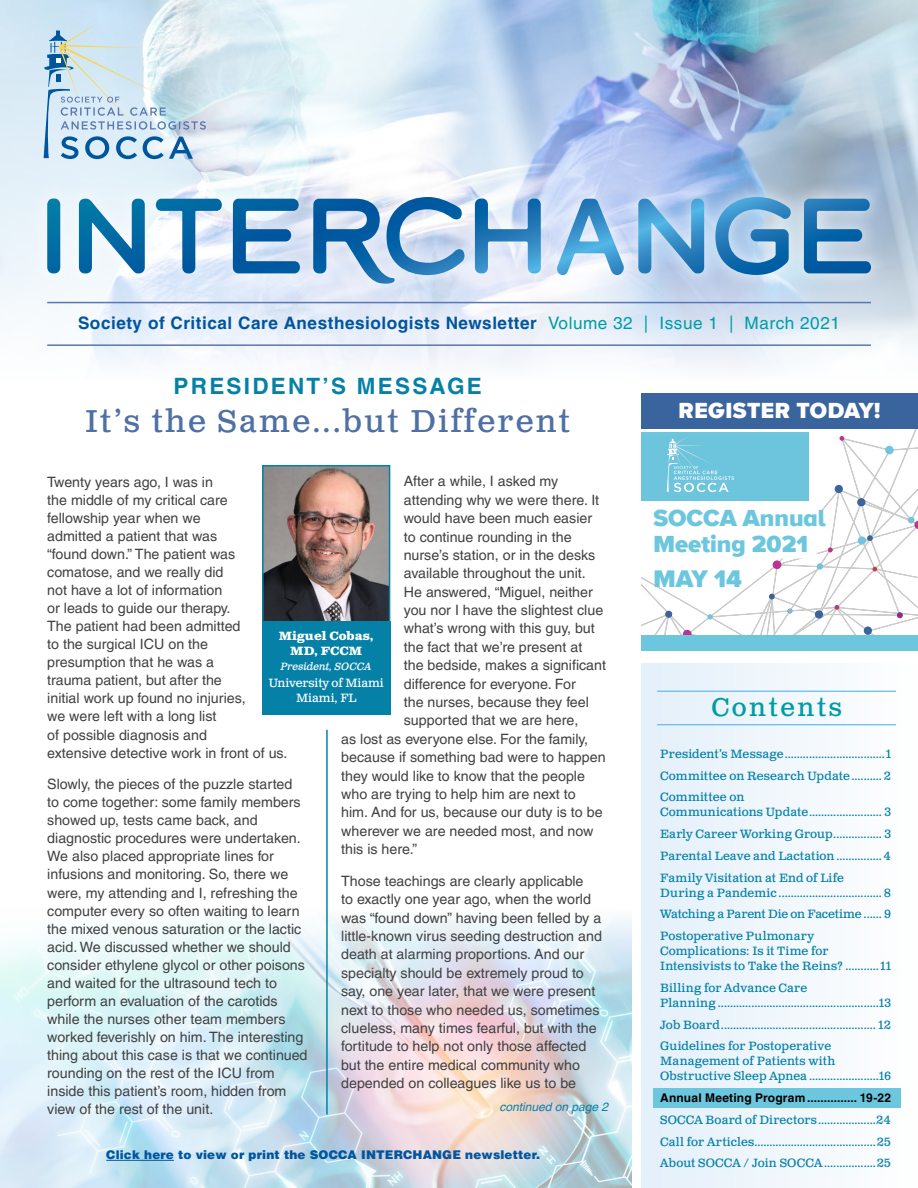
<style>
.page{position:relative;width:918px;height:1188px;background:#fff}
.page>*{position:absolute;margin:0;border:0;box-sizing:border-box;transform-origin:0 0}
.t1{font:31.5px "Clarendon Text Pro";letter-spacing:.07em;color:#4f70a5}
.t2{font:25.5px "Clarendon Text Pro";letter-spacing:.1em;color:#009ca5}
.t3{font:900 24.75px "Proxima Nova A";color:#6cc7de}
.t4{font:900 24px/25.5px "Proxima Nova A";color:#6cc7de}
.t5{font:700 22.5px "Helvetica LT Pro";letter-spacing:.1em;color:#0581a8}
.t6{font:900 22.5px "Proxima Nova A";letter-spacing:.02em;color:#fff}
.t7{font:700 17.25px "Helvetica LT Pro";letter-spacing:.03em;color:#00569e}
.t8{font:14.25px/18px "Helvetica LT Pro";color:#414042}
.t9{font:12px/21.8px "Clarendon Text Pro";letter-spacing:.01em;color:#0581a8;text-align:justify}
.t10{font:900 12px "Helvetica LT Pro";letter-spacing:.01em;color:#00569e}
.t11{font:700 12px "Helvetica LT Pro";letter-spacing:.015em;color:#000}
.t12{font:12px/14.4px "Clarendon Text Pro";letter-spacing:-.01em;color:#fff;text-align:center}
.t13{font:700 12px/14.4px "Clarendon Text Pro";color:#fff;text-align:center}
.t14{font:italic 12px "Helvetica LT Pro";color:#0581a8}
.t15{font:italic 10.5px "Clarendon Text Pro";letter-spacing:-.015em;color:#fff}
.s1{font-weight:400;color:#009ca5}
</style>
<div class="page">
<img style="left:0;top:1001px;width:632px;height:187px">
<svg style="left:0;top:918px;width:632px;height:83px"></svg>
<div style="left:641px;top:664px;width:277px;height:524px;background:linear-gradient(to right,#e3eff9,#fefefe)"></div>
<img style="left:0;top:0;width:918px;height:367px">
<img style="left:265px;top:468px;width:122px;height:153px">
<div style="left:262px;top:465px;width:128px;height:250px;border:2px solid #0581a8"></div>
<div style="left:262px;top:621px;width:128px;height:94px;background:#0581a8"></div>
<hr style="left:657px;top:691px;width:239px;height:1px;background:#53b7e8">
<hr style="left:657px;top:724px;width:239px;height:1px;background:#53b7e8">
<div style="left:28px;top:178px;width:861px;height:124px;background:#fff;opacity:.55"></div>
<svg style="left:47px;top:197px;width:824px;height:78px;background:#88b5d8"></svg>
<hr style="left:47px;top:302px;width:824px;height:1px;background:#5c77b3">
<hr style="left:47px;top:344px;width:824px;height:2px;background:#5c77b3">
<hr style="left:106px;top:1160px;width:68px;height:1px;background:#00569e">
<hr style="left:326px;top:730px;width:2px;height:385px;background:#0581a8">
<svg style="left:43px;top:23px;width:163px;height:136px;background:#c2d9e8"></svg>
<svg style="left:641px;top:429px;width:276px;height:7px"></svg>
<div style="left:641px;top:393px;width:277px;height:36px;background:#39649e"></div>
<div style="left:641px;top:636px;width:277px;height:15px;background:#6cc7de"></div>
<svg style="left:641px;top:436px;width:277px;height:200px"></svg>
<div style="left:653px;top:1089px;width:248px;height:19px;background:#6cc7de"></div>
<p class="t7" style="left:78px;top:312px;width:763px">Society of Critical Care Anesthesiologists Newsletter <span class="s1">Volume 32 | Issue 1 | March 2021</span></p>
<h3 class="t5" style="left:174px;top:373px;width:310px">PRESIDENT’S MESSAGE</h3>
<h1 class="t1" style="left:85px;top:402px;width:487px">It’s the Same...but Different</h1>
<p class="t8" style="left:404px;top:472px;width:156px">After a while, I asked my</p>
<p class="t8" style="left:404px;top:491px;width:197px">attending why we were there. It</p>
<p class="t8" style="left:404px;top:509px;width:190px">would have been much easier</p>
<p class="t8" style="left:404px;top:528px;width:169px">to continue rounding in the</p>
<p class="t8" style="left:404px;top:546px;width:193px">nurse’s station, or in the desks</p>
<p class="t8" style="left:404px;top:564px;width:184px">available throughout the unit.</p>
<p class="t8" style="left:404px;top:583px;width:191px">He answered, “Miguel, neither</p>
<p class="t8" style="left:404px;top:601px;width:201px">you nor I have the slightest clue</p>
<p class="t8" style="left:404px;top:619px;width:192px">what’s wrong with this guy, but</p>
<p class="t8" style="left:404px;top:638px;width:180px">the fact that we’re present at</p>
<p class="t8" style="left:404px;top:656px;width:204px">the bedside, makes a significant</p>
<p class="t8" style="left:404px;top:675px;width:174px">difference for everyone. For</p>
<p class="t8" style="left:404px;top:693px;width:187px">the nurses, because they feel</p>
<p class="t8" style="left:404px;top:711px;width:176px">supported that we are here,</p>
<p class="t8" style="left:341px;top:730px;width:249px">as lost as everyone else. For the family,</p>
<p class="t8" style="left:341px;top:748px;width:266px">because if something bad were to happen</p>
<p class="t8" style="left:341px;top:766px;width:245px">they would like to know that the people</p>
<p class="t8" style="left:341px;top:785px;width:236px">who are trying to help him are next to</p>
<p class="t8" style="left:341px;top:803px;width:263px">him. And for us, because our duty is to be</p>
<p class="t8" style="left:341px;top:822px;width:254px">wherever we are needed most, and now</p>
<p class="t8" style="left:341px;top:840px;width:77px">this is here.”</p>
<p class="t8" style="left:341px;top:872px;width:262px;line-height:18.5px">Those teachings are clearly applicable<br>to exactly one year ago, when the world was “found down” having been felled by a little-known virus seeding destruction and death at alarming proportions. And our specialty should be extremely proud to say, one year later, that we were present next to those who needed us, sometimes clueless, many times fearful, but with the fortitude to help not only those affected but the entire medical community who depended on colleagues like us to be</p>
<p class="t8" style="left:47px;top:473px;width:242px">Twenty years ago, I was in<br>the middle of my critical care fellowship year when we<br>admitted a patient that was<br>“found down.” The patient was comatose, and we really did<br>not have a lot of information<br>or leads to guide our therapy.<br>The patient had been admitted<br>to the surgical ICU on the presumption that he was a<br>trauma patient, but after the<br>initial work up found no injuries,<br>we were left with a long list<br>of possible diagnosis and<br>extensive detective work in front of us.</p>
<p class="t8" style="left:47px;top:775px;width:262px">Slowly, the pieces of the puzzle started to come together: some family members showed up, tests came back, and diagnostic procedures were undertaken.<br>We also placed appropriate lines for infusions and monitoring. So, there we were, my attending and I, refreshing the computer every so often waiting to learn the mixed venous saturation or the lactic acid. We discussed whether we should consider ethylene glycol or other poisons and waited for the ultrasound tech to perform an evaluation of the carotids while the nurses other team members worked feverishly on him. The interesting thing about this case is that we continued rounding on the rest of the ICU from inside this patient’s room, hidden from view of the rest of the unit.</p>
<p class="t13" style="left:279px;top:630px;width:96px">Miguel Cobas,<br>MD, FCCM</p>
<p class="t15" style="left:281px;top:660px;width:93px">President, SOCCA</p>
<p class="t12" style="left:269px;top:677px;width:116px">University of Miami<br>Miami, FL</p>
<p class="t14" style="left:500px;top:1100px;width:110px">continued on page 2</p>
<p class="t10" style="left:106px;top:1147px;width:435px">Click here to view or print the SOCCA INTERCHANGE newsletter.</p>
<h3 class="t6" style="left:679px;top:394px;width:203px">REGISTER TODAY!</h3>
<h3 class="t4" style="left:653px;top:505px;width:174px">SOCCA Annual<br>Meeting 2021</h3>
<h3 class="t3" style="left:653px;top:560px;width:90px">MAY 14</h3>
<h2 class="t2" style="left:711px;top:691px;width:132px">Contents</h2>
<p class="t9" style="left:660px;top:743px;width:233px">President’s Message.................................1<br>Committee on Research Update.......... 2<br>Committee on</p>
<p class="t9" style="left:660px;top:802px;width:232px">Communications Update........................ 3<br>Early Career Working Group................ 3<br>Parental Leave and Lactation...............4<br>Family Visitation at End of Life</p>
<p class="t9" style="left:660px;top:882px;width:232px">During a Pandemic .................................. 8<br>Watching a Parent Die on Facetime ...... 9<br>Postoperative Pulmonary</p>
<p class="t9" style="left:660px;top:944px;width:232px;line-height:15px">Complications: Is it Time for<br>Intensivists to Take the Reins? ...........11</p>
<p class="t9" style="left:660px;top:981px;width:232px;line-height:15px">Billing for Advance Care<br>Planning .....................................................13</p>
<p class="t9" style="left:660px;top:1014px;width:232px">Job Board................................................... 12<br>Guidelines for Postoperative</p>
<p class="t9" style="left:660px;top:1054px;width:232px;line-height:15px">Management of Patients with<br>Obstructive Sleep Apnea .......................16</p>
<p class="t11" style="left:660px;top:1091px;width:233px">Annual Meeting Program............... 19-22</p>
<p class="t9" style="left:660px;top:1109px;width:233px">SOCCA Board of Directors...................24<br>Call for Articles........................................25<br>About SOCCA / Join SOCCA .................25</p>
</div>
